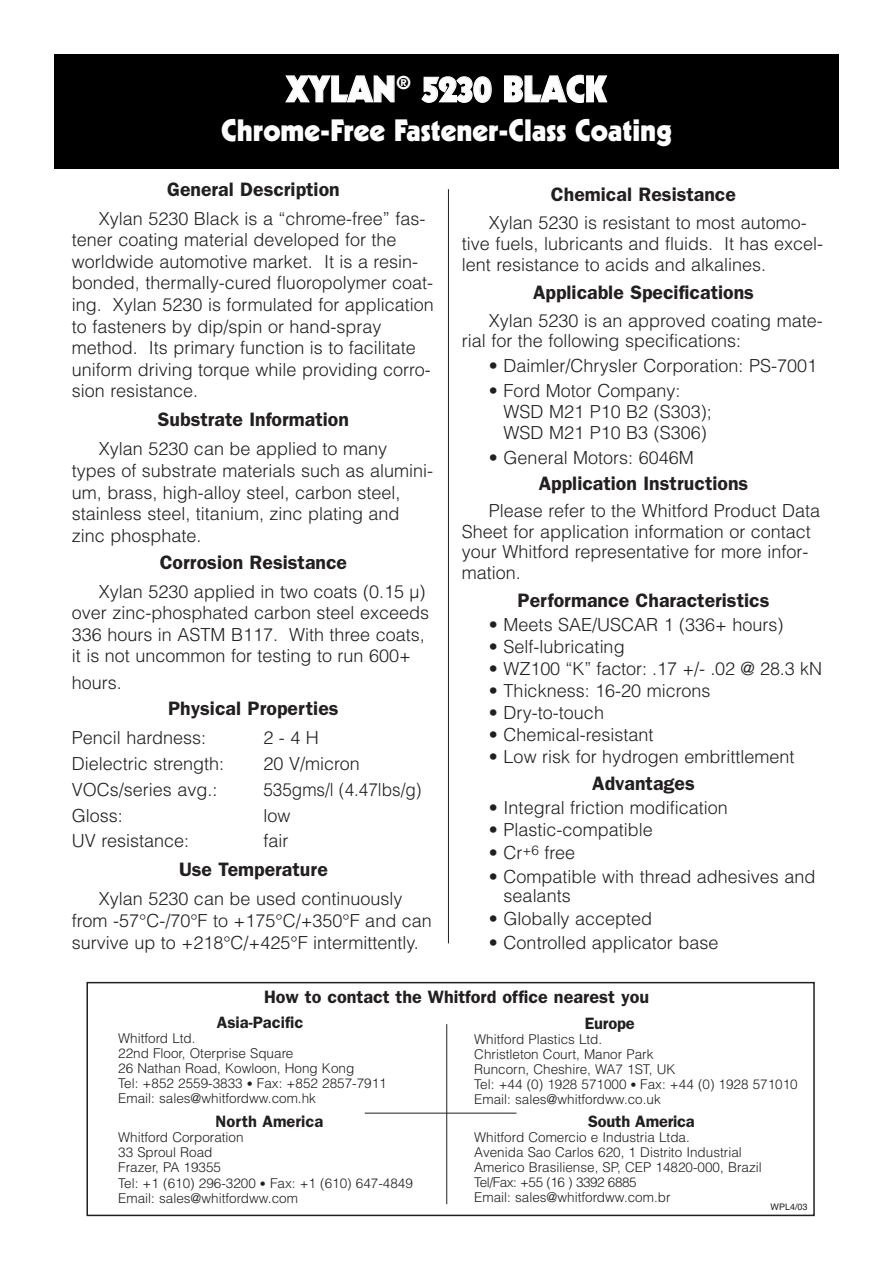
<style>
.page{position:relative;width:893px;height:1263px;background:#fff}
.page>*{position:absolute;margin:0;border:0;box-sizing:border-box;transform-origin:0 0}
.t1{font:900 36px "Kabel";letter-spacing:-.005em;color:#fff}
.t2{font:900 30px "Kabel";color:#fff}
.t3{font:600 19.5px "Franklin Gothic";color:#231f20}
.t4{font:300 18px/21.6px "Helvetica";color:#231f20}
.t5{font:600 18px "Franklin Gothic";color:#231f20}
.t6{font:300 18px "Helvetica";color:#231f20;scale:.95 1}
.t7{font:600 16.5px "Franklin Gothic";color:#231f20}
.t8{font:300 13.5px/15px "Helvetica";color:#231f20}
.t9{font:9px "Helvetica";color:#231f20}
.s1{font-size:12px}
</style>
<div class="page">
<div style="left:54px;top:54px;width:785px;height:115px;background:#000"></div>
<hr style="left:448px;top:189px;width:1px;height:754px;background:#231f20">
<div style="left:86px;top:982px;width:729px;height:234px;border:2px solid #231f20"></div>
<hr style="left:446px;top:1024px;width:1px;height:180px;background:#231f20">
<hr style="left:365px;top:1113px;width:151px;height:1px;background:#231f20">
<h1 class="t1" style="left:286px;top:76px;width:322px">XYLAN<sup>®</sup> 5230 BLACK</h1>
<h2 class="t2" style="left:221px;top:120px;width:452px">Chrome-Free Fastener-Class Coating</h2>
<p class="t3" style="left:167px;top:178px;width:174px">General Description</p>
<p class="t4" style="left:72px;top:208px;width:363px;text-indent:27px">Xylan 5230 Black is a “chrome-free” fas&shy;tener coating material developed for the worldwide automotive market. It is a resin&shy;bonded, thermally-cured fluoropolymer coat&shy;ing. Xylan 5230 is formulated for application to fasteners by dip/spin or hand-spray method. Its primary function is to facilitate uniform driving torque while providing corro&shy;sion resistance.</p>
<p class="t3" style="left:158px;top:408px;width:193px">Substrate Information</p>
<p class="t4" style="left:72px;top:438px;width:363px;text-indent:27px">Xylan 5230 can be applied to many types of substrate materials such as alumini&shy;um, brass, high-alloy steel, carbon steel, stainless steel, titanium, zinc plating and zinc phosphate.</p>
<p class="t3" style="left:160px;top:551px;width:189px">Corrosion Resistance</p>
<p class="t4" style="left:72px;top:581px;width:359px;text-indent:27px">Xylan 5230 applied in two coats (0.15 µ) over zinc-phosphated carbon steel exceeds 336 hours in ASTM B117. With three coats, it is not uncommon for testing to run 600+</p>
<p class="t4" style="left:72px;top:672px;width:52px">hours.</p>
<p class="t3" style="left:168px;top:697px;width:172px">Physical Properties</p>
<p class="t4" style="left:72px;top:727px;width:136px">Pencil hardness:</p>
<p class="t4" style="left:263px;top:727px;width:57px">2 - 4 H</p>
<p class="t4" style="left:72px;top:753px;width:154px">Dielectric strength:</p>
<p class="t4" style="left:263px;top:753px;width:98px">20 V/micron</p>
<p class="t4" style="left:72px;top:778px;width:147px">VOCs/series avg.:</p>
<p class="t6" style="left:263px;top:779px;width:168px">535gms/l (4.47lbs/g)</p>
<p class="t4" style="left:72px;top:804px;width:53px">Gloss:</p>
<p class="t4" style="left:263px;top:804px;width:28px">low</p>
<p class="t4" style="left:72px;top:830px;width:119px">UV resistance:</p>
<p class="t4" style="left:263px;top:830px;width:27px">fair</p>
<p class="t3" style="left:179px;top:858px;width:150px">Use Temperature</p>
<p class="t4" style="left:72px;top:888px;width:361px;text-indent:27px">Xylan 5230 can be used continuously from -57°C-/70°F to +175°C/+350°F and can survive up to +218°C/+425°F intermittently.</p>
<p class="t3" style="left:551px;top:183px;width:187px">Chemical Resistance</p>
<p class="t4" style="left:462px;top:212px;width:363px;line-height:21.1px;text-indent:27px">Xylan 5230 is resistant to most automo&shy;tive fuels, lubricants and fluids. It has excel&shy;lent resistance to acids and alkalines.</p>
<p class="t3" style="left:533px;top:281px;width:222px">Applicable Specifications</p>
<p class="t4" style="left:462px;top:310px;width:362px;line-height:20.7px;text-indent:27px">Xylan 5230 is an approved coating mate&shy;rial for the following specifications:</p>
<p class="t4" style="left:489px;top:355px;width:330px">• Daimler/Chrysler Corporation: PS-7001</p>
<p class="t4" style="left:504px;top:381px;width:210px;line-height:20.7px;text-indent:-15px">• Ford Motor Company:<br>WSD M21 P10 B2 (S303);<br>WSD M21 P10 B3 (S306)</p>
<p class="t4" style="left:489px;top:447px;width:206px">• General Motors: 6046M</p>
<p class="t3" style="left:539px;top:472px;width:211px">Application Instructions</p>
<p class="t4" style="left:462px;top:500px;width:360px;line-height:20.5px;text-indent:27px">Please refer to the Whitford Product Data Sheet for application information or contact your Whitford representative for more infor&shy;mation.</p>
<p class="t3" style="left:518px;top:589px;width:253px">Performance Characteristics</p>
<p class="t4" style="left:489px;top:614px;width:296px">• Meets SAE/USCAR 1 (336+ hours)</p>
<p class="t4" style="left:489px;top:636px;width:137px">• Self-lubricating</p>
<p class="t4" style="left:489px;top:658px;width:335px">• WZ100 “K” factor: .17 +/- .02 @ 28.3 kN</p>
<p class="t4" style="left:489px;top:680px;width:223px">• Thickness: 16-20 microns</p>
<p class="t4" style="left:489px;top:702px;width:117px">• Dry-to-touch</p>
<p class="t4" style="left:489px;top:724px;width:166px">• Chemical-resistant</p>
<p class="t4" style="left:489px;top:746px;width:307px">• Low risk for hydrogen embrittlement</p>
<p class="t3" style="left:592px;top:771px;width:104px">Advantages</p>
<p class="t4" style="left:489px;top:797px;width:240px">• Integral friction modification</p>
<p class="t4" style="left:489px;top:819px;width:165px">• Plastic-compatible</p>
<p class="t4" style="left:489px;top:842px;width:88px">• Cr<sup>+6</sup> free</p>
<p class="t4" style="left:504px;top:867px;width:313px;line-height:19.2px;text-indent:-15px">• Compatible with thread adhesives and sealants</p>
<p class="t4" style="left:489px;top:908px;width:165px">• Globally accepted</p>
<p class="t4" style="left:489px;top:932px;width:231px">• Controlled applicator base</p>
<p class="t5" style="left:264px;top:986px;width:387px">How to contact the Whitford office nearest you</p>
<p class="t7" style="left:217px;top:1012px;width:88px">Asia-Pacific</p>
<p class="t8" style="left:118px;top:1031px;width:270px">Whitford Ltd.<br>22nd Floor, Oterprise Square<br>26 Nathan Road, Kowloon, Hong Kong<br>Tel: +852 2559-3833 <span class="s1">•</span> Fax: +852 2857-7911<br>Email: sales@whitfordww.com.hk</p>
<p class="t7" style="left:216px;top:1112px;width:109px">North America</p>
<p class="t8" style="left:118px;top:1130px;width:296px">Whitford Corporation<br>33 Sproul Road<br>Frazer, PA 19355<br>Tel: +1 (610) 296-3200 <span class="s1">•</span> Fax: +1 (610) 647-4849<br>Email: sales@whitfordww.com</p>
<p class="t7" style="left:585px;top:1013px;width:52px">Europe</p>
<p class="t8" style="left:474px;top:1031px;width:325px">Whitford Plastics Ltd.<br>Christleton Court, Manor Park<br>Runcorn, Cheshire, WA7 1ST, UK<br>Tel: +44 (0) 1928 571000 <span class="s1">•</span> Fax: +44 (0) 1928 571010<br>Email: sales@whitfordww.co.uk</p>
<p class="t7" style="left:588px;top:1112px;width:108px">South America</p>
<p class="t8" style="left:474px;top:1130px;width:289px">Whitford Comercio e Industria Ltda.<br>Avenida Sao Carlos 620, 1 Distrito Industrial Americo Brasiliense, SP, CEP 14820-000, Brazil Tel/Fax: +55 (16 ) 3392 6885<br>Email: sales@whitfordww.com.br</p>
<p class="t9" style="left:770px;top:1204px;width:39px">WPL4/03</p>
</div>
